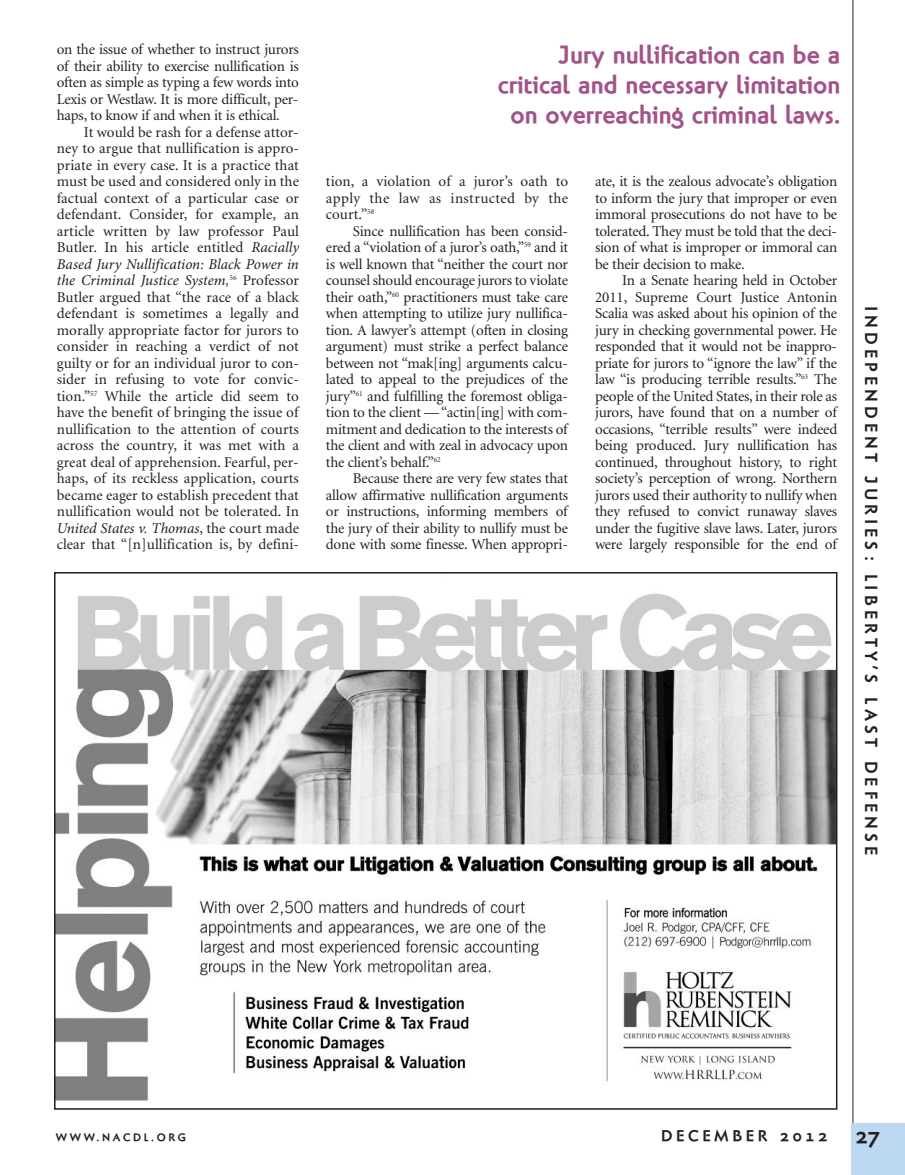
<style>
.page{position:relative;width:905px;height:1175px;background:#fff}
.page>*{position:absolute;margin:0;border:0;box-sizing:border-box;transform-origin:0 0}
.t1{font:700 24px/30px "Naniara";color:#a3538a;text-align:right}
.t2{font:700 21px "Naniara";color:#231f20;scale:.95 1}
.t3{font:700 16.5px "Naniara";letter-spacing:.25em;color:#231f20}
.t4{font:15px/16.5px "Minion";letter-spacing:-.015em;color:#231f20;text-align:justify}
.t5{font:italic 15px/16.5px "Minion Pro";letter-spacing:-.005em;color:#231f20}
.t6{font:15px "Minion";letter-spacing:.005em;color:#231f20}
.t7{font:700 15px "Naniara";letter-spacing:.25em;color:#231f20}
.t8{font:700 10.5px "Naniara";letter-spacing:.25em;color:#231f20}
.s1{font-family:"Minion Pro";font-style:italic}
.s2{font-family:"Minion";font-style:normal}
</style>
<div class="page">
<svg style="left:852px;top:0;width:2px;height:1123px;background:#908e8e"></svg>
<div style="left:851px;top:1123px;width:53px;height:51px;background:#bcd9f1"></div>
<img style="left:57px;top:593px;width:777px;height:508px">
<p class="t4" style="left:57px;top:42px;width:244px">on the issue of whether to instruct jurors of their ability to exercise nullification is often as simple as typing a few words into Lexis or Westlaw. It is more difficult, per&shy;haps, to know if and when it is ethical.</p>
<p class="t4" style="left:57px;top:125px;width:244px;text-indent:27px">It would be rash for a defense attor&shy;ney to argue that nullification is appro&shy;priate in every case. It is a practice that must be used and considered only in the factual context of a particular case or defendant. Consider, for example, an article written by law professor Paul Butler. In his article entitled <span class="s1">Racially</span></p>
<p class="t5" style="left:57px;top:257px;width:244px">Based Jury Nullification: Black Power in the Criminal Justice System,<sup>56</sup> <span class="s2">Professor</span></p>
<p class="t4" style="left:57px;top:290px;width:244px">Butler argued that “the race of a black defendant is sometimes a legally and morally appropriate factor for jurors to consider in reaching a verdict of not guilty or for an individual juror to con&shy;sider in refusing to vote for convic&shy;tion.”<sup>57</sup> While the article did seem to have the benefit of bringing the issue of nullification to the attention of courts across the country, it was met with a great deal of apprehension. Fearful, per&shy;haps, of its reckless application, courts became eager to establish precedent that nullification would not be tolerated. In</p>
<p class="t5" style="left:57px;top:521px;width:244px">United States v. Thomas<span class="s2">, the court made</span></p>
<p class="t6" style="left:57px;top:538px;width:244px">clear that “[n]ullification is, by defini-</p>
<h1 class="t1" style="left:497px;top:42px;width:344px">Jury nullification can be a critical and necessary limitation on overreaching criminal laws.</h1>
<p class="t4" style="left:326px;top:174px;width:244px">tion, a violation of a juror’s oath to apply the law as instructed by the court.”<sup>58</sup></p>
<p class="t4" style="left:326px;top:224px;width:244px;text-indent:27px">Since nullification has been consid&shy;ered a “violation of a juror’s oath,”<sup>59</sup> and it is well known that “neither the court nor counsel should encourage jurors to violate their oath,”<sup>60</sup> practitioners must take care when attempting to utilize jury nullifica&shy;tion. A lawyer’s attempt (often in closing argument) must strike a perfect balance between not “mak[ing] arguments calcu&shy;lated to appeal to the prejudices of the jury”<sup>61</sup> and fulfilling the foremost obliga&shy;tion to the client —“actin[ing] with com&shy;mitment and dedication to the interests of the client and with zeal in advocacy upon the client’s behalf.”<sup>62</sup></p>
<p class="t4" style="left:326px;top:471px;width:244px;text-indent:27px">Because there are very few states that allow affirmative nullification arguments or instructions, informing members of the jury of their ability to nullify must be done with some finesse. When appropri-</p>
<p class="t4" style="left:595px;top:174px;width:244px">ate, it is the zealous advocate’s obligation to inform the jury that improper or even immoral prosecutions do not have to be tolerated. They must be told that the deci&shy;sion of what is improper or immoral can be their decision to make.</p>
<p class="t4" style="left:595px;top:273px;width:244px;text-indent:27px">In a Senate hearing held in October 2011, Supreme Court Justice Antonin Scalia was asked about his opinion of the jury in checking governmental power. He responded that it would not be inappro&shy;priate for jurors to “ignore the law” if the law “is producing terrible results.”<sup>63</sup> The people of the United States, in their role as jurors, have found that on a number of occasions, “terrible results” were indeed being produced. Jury nullification has continued, throughout history, to right society’s perception of wrong. Northern jurors used their authority to nullify when they refused to convict runaway slaves under the fugitive slave laws. Later, jurors were largely responsible for the end of</p>
<p class="t3" style="left:877px;top:306px;width:550px;rotate:90deg">INDEPENDENT JURIES: LIBERTY’S LAST DEFENSE</p>
<p class="t8" style="left:56px;top:1133px;width:132px">WWW.NACDL.ORG</p>
<p class="t7" style="left:661px;top:1129px;width:168px">DECEMBER 2012</p>
<h2 class="t2" style="left:855px;top:1128px;width:27px">27</h2>
</div>
